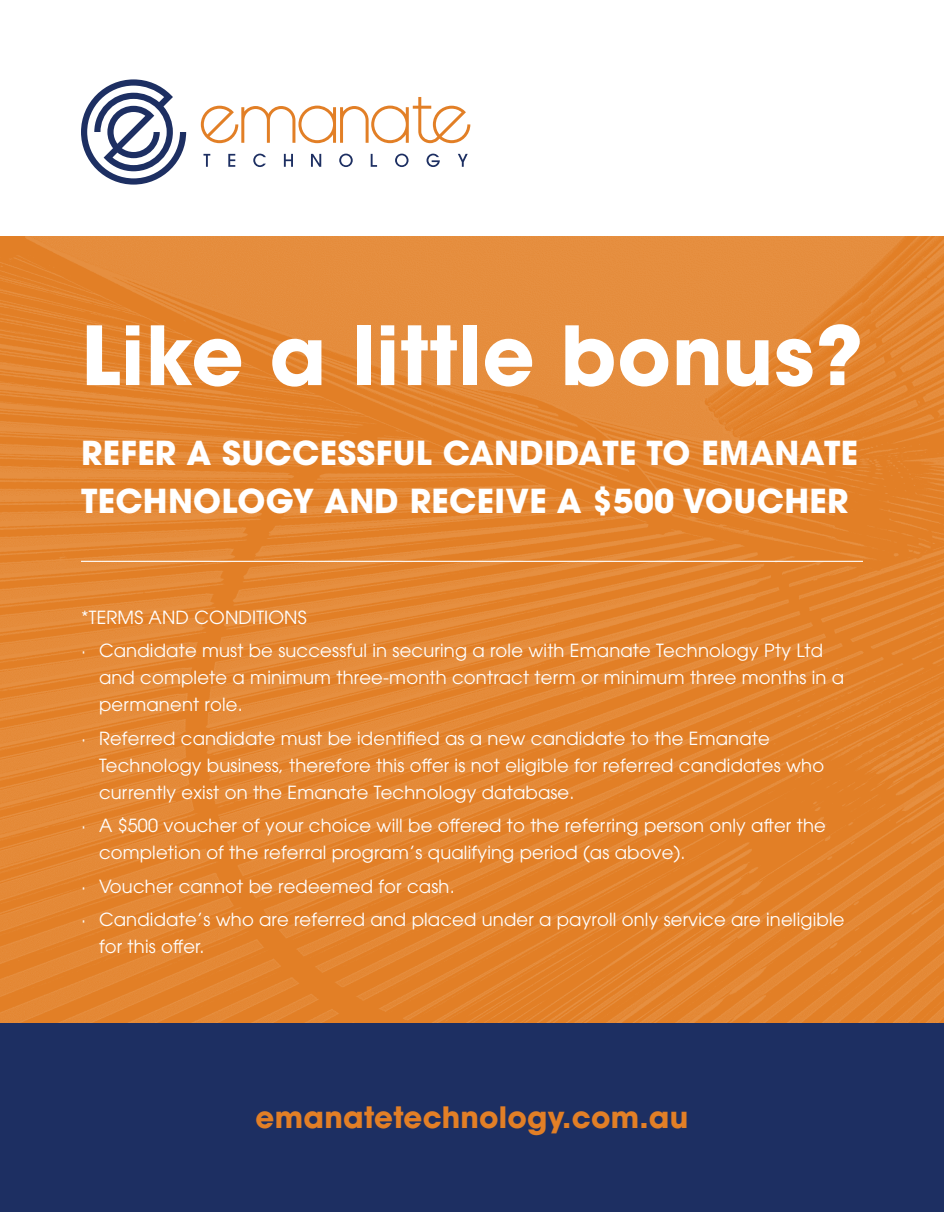
<style>
.page{position:relative;width:944px;height:1212px;background:#fff}
.page>*{position:absolute;margin:0;border:0;box-sizing:border-box;transform-origin:0 0}
.t1{font:700 80.77px "ITC Avant Garde Std";letter-spacing:.01em;color:#fff}
.t2{font:700 32.85px/47.9px "ITC Avant Garde Std";letter-spacing:.01em;color:#fff}
.t3{font:700 29.25px "ITC Avant Garde Std";letter-spacing:.01em;color:#e27f26}
.t4{font:18px/27px "ITC Avant Garde Std";letter-spacing:.01em;color:#fff}
</style>
<div class="page">
<img style="left:0;top:236px;width:944px;height:788px">
<svg style="left:81px;top:79px;width:105px;height:106px"></svg>
<svg style="left:201px;top:97px;width:269px;height:46px"></svg>
<svg style="left:203px;top:154px;width:7px;height:13px"></svg>
<svg style="left:228px;top:154px;width:7px;height:13px"></svg>
<svg style="left:253px;top:154px;width:13px;height:13px"></svg>
<svg style="left:284px;top:154px;width:9px;height:13px"></svg>
<svg style="left:311px;top:154px;width:10px;height:13px"></svg>
<svg style="left:339px;top:154px;width:14px;height:13px"></svg>
<svg style="left:371px;top:154px;width:6px;height:13px"></svg>
<svg style="left:395px;top:154px;width:14px;height:13px"></svg>
<svg style="left:426px;top:154px;width:14px;height:13px"></svg>
<svg style="left:458px;top:154px;width:10px;height:13px"></svg>
<div style="left:0;top:1024px;width:944px;height:188px;background:#1d2f62"></div>
<hr style="left:81px;top:561px;width:782px;height:1px;background:#fff">
<p class="t1" style="left:81px;top:301px;width:784px">Like a little bonus?</p>
<p class="t2" style="left:81px;top:428px;width:779px">REFER A SUCCESSFUL CANDIDATE TO EMANATE<br>TECHNOLOGY AND RECEIVE A $500 VOUCHER</p>
<p class="t4" style="left:81px;top:604px;width:227px">*TERMS AND CONDITIONS</p>
<p class="t4" style="left:99px;top:637px;width:747px;text-indent:-18px">· Candidate must be successful in securing a role with Emanate Technology Pty Ltd and complete a minimum three-month contract term or minimum three months in a permanent role.</p>
<p class="t4" style="left:99px;top:724px;width:727px;text-indent:-18px">· Referred candidate must be identified as a new candidate to the Emanate<br>Technology business, therefore this offer is not eligible for referred candidates who currently exist on the Emanate Technology database.</p>
<p class="t4" style="left:99px;top:812px;width:728px;text-indent:-18px">· A $500 voucher of your choice will be offered to the referring person only after the completion of the referral program’s qualifying period (as above).</p>
<p class="t4" style="left:81px;top:872px;width:375px">· Voucher cannot be redeemed for cash.</p>
<p class="t4" style="left:99px;top:906px;width:747px;text-indent:-18px">· Candidate’s who are referred and placed under a payroll only service are ineligible for this offer.</p>
<p class="t3" style="left:256px;top:1098px;width:434px">emanatetechnology.com.au</p>
</div>
